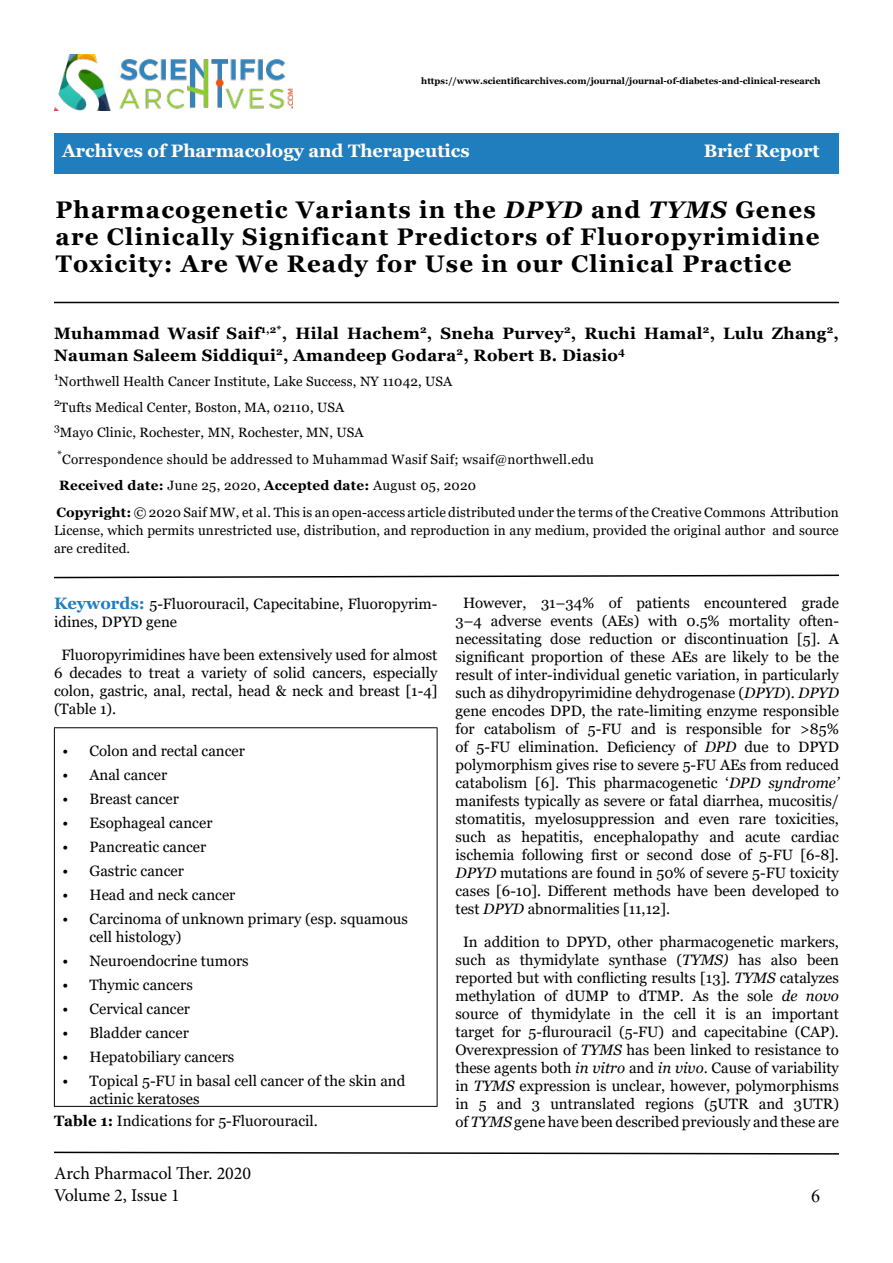
<style>
.page{position:relative;width:893px;height:1263px;background:#fff}
.page>*{position:absolute;margin:0;border:0;box-sizing:border-box;transform-origin:0 0}
.t1{font:700 24px/27px "Georgia";letter-spacing:.05em;color:#000}
.t2{font:700 18px "Georgia";color:#fff}
.t3{font:18px/21.6px "Minion Pro";letter-spacing:-.005em;color:#000}
.t4{font:18px "Times New Roman";color:#000}
.t5{font:700 16.5px/21.6px "Georgia";letter-spacing:.02em;color:#000101}
.t6{font:15px/18px "Georgia";color:#000}
.t7{font:15px/18px "Georgia";color:#010000}
.t8{font:13.5px/25.5px "Georgia";letter-spacing:.01em;color:#000}
.t9{font:13.5px/25.5px "Georgia";letter-spacing:.02em;color:#000101}
.t10{font:700 9px "Georgia";color:#000}
.s1{font-style:italic}
.s2{font-weight:700}
.s3{color:#000101}
.s4{font-weight:700;font-size:16.5px;color:#207ebe}
</style>
<div class="page">
<div style="left:54px;top:134px;width:785px;height:40px;background:#217ebe"></div>
<img style="left:54px;top:54px;width:238px;height:56px">
<svg style="left:54px;top:1151px;width:785px;height:4px"></svg>
<hr style="left:54px;top:302px;width:785px;height:1px;background:#000101">
<hr style="left:54px;top:727px;width:383px;height:1px;background:#000">
<hr style="left:54px;top:1106px;width:383px;height:1px;background:#000">
<hr style="left:54px;top:728px;width:1px;height:378px;background:#000">
<hr style="left:437px;top:728px;width:1px;height:378px;background:#000">
<svg style="left:54px;top:574px;width:785px;height:5px"></svg>
<p class="t10" style="left:421px;top:75px;width:401px">https://www.scientificarchives.com/journal/journal-of-diabetes-and-clinical-research</p>
<p class="t2" style="left:62px;top:139px;width:409px">Archives of Pharmacology and Therapeutics</p>
<p class="t2" style="left:704px;top:139px;width:117px">Brief Report</p>
<h1 class="t1" style="left:56px;top:196px;width:766px">Pharmacogenetic Variants in the <span class="s1">DPYD</span> and <span class="s1">TYMS</span> Genes are Clinically Significant Predictors of Fluoropyrimidine<br>Toxicity: Are We Ready for Use in our Clinical Practice</h1>
<p class="t5" style="left:54px;top:323px;width:786px">Muhammad Wasif Saif<sup>1,2*</sup>, Hilal Hachem<sup>2</sup>, Sneha Purvey<sup>2</sup>, Ruchi Hamal<sup>2</sup>, Lulu Zhang<sup>2</sup>,<br>Nauman Saleem Siddiqui<sup>2</sup>, Amandeep Godara<sup>2</sup>, Robert B. Diasio<sup>4</sup></p>
<p class="t8" style="left:54px;top:369px;width:400px"><sup>1</sup>Northwell Health Cancer Institute, Lake Success, NY 11042, USA<br><sup>2</sup>Tufts Medical Center, Boston, MA, 02110, USA<br><sup>3</sup>Mayo Clinic, Rochester, MN, Rochester, MN, USA</p>
<p class="t9" style="left:57px;top:447px;width:538px"><sup>*</sup>Correspondence should be addressed to Muhammad Wasif Saif; wsaif@northwell.edu<br><span class="s2">Received date:</span> June 25, 2020, <span class="s2">Accepted date:</span> August 05, 2020</p>
<p class="t8" style="left:54px;top:503px;width:786px;line-height:18px;text-align:justify"><span class="s2">Copyright:</span> © 2020 <span class="s3">Saif MW, et al.</span> This is an open-access article distributed under the terms of the Creative Commons Attribution License, which permits unrestricted use, distribution, and reproduction in any medium, provided the original author and source are credited.</p>
<p class="t7" style="left:54px;top:595px;width:385px"><span class="s4">Keywords:</span> 5-Fluorouracil, Capecitabine, Fluoropyrim&shy;idines, DPYD gene</p>
<p class="t7" style="left:54px;top:646px;width:385px;text-align:justify;text-indent:8px">Fluoropyrimidines have been extensively used for almost 6 decades to treat a variety of solid cancers, especially colon, gastric, anal, rectal, head &amp; neck and breast [1-4] (Table 1).</p>
<p class="t6" style="left:62px;top:742px;width:184px">• Colon and rectal cancer</p>
<p class="t6" style="left:62px;top:766px;width:106px">• Anal cancer</p>
<p class="t6" style="left:62px;top:790px;width:118px">• Breast cancer</p>
<p class="t6" style="left:62px;top:814px;width:152px">• Esophageal cancer</p>
<p class="t6" style="left:62px;top:838px;width:145px">• Pancreatic cancer</p>
<p class="t6" style="left:62px;top:862px;width:123px">• Gastric cancer</p>
<p class="t6" style="left:62px;top:886px;width:174px">• Head and neck cancer</p>
<p class="t6" style="left:89px;top:910px;width:320px;text-indent:-27px">• Carcinoma of unknown primary (esp. squamous cell histology)</p>
<p class="t6" style="left:62px;top:952px;width:188px">• Neuroendocrine tumors</p>
<p class="t6" style="left:62px;top:976px;width:132px">• Thymic cancers</p>
<p class="t6" style="left:62px;top:1000px;width:129px">• Cervical cancer</p>
<p class="t6" style="left:62px;top:1024px;width:128px">• Bladder cancer</p>
<p class="t6" style="left:62px;top:1048px;width:173px">• Hepatobiliary cancers</p>
<p class="t6" style="left:89px;top:1072px;width:317px;text-indent:-27px">• Topical 5-FU in basal cell cancer of the skin and actinic keratoses</p>
<p class="t7" style="left:54px;top:1112px;width:265px"><span class="s2">Table 1:</span> Indications for 5-Fluorouracil.</p>
<p class="t3" style="left:54px;top:1163px;width:199px">Arch Pharmacol Ther. 2020<br>Volume 2, Issue 1</p>
<p class="t6" style="left:455px;top:594px;width:385px;text-align:justify;text-indent:8px">However, 31–34% of patients encountered grade 3–4 adverse events (AEs) with 0.5% mortality often&shy;necessitating dose reduction or discontinuation [5]. A significant proportion of these AEs are likely to be the result of inter-individual genetic variation, in particularly such as dihydropyrimidine dehydrogenase (<span class="s1">DPYD</span>). <span class="s1">DPYD </span>gene encodes DPD, the rate-limiting enzyme responsible for catabolism of 5-FU and is responsible for &gt;85% of 5-FU elimination. Deficiency of <span class="s1">DPD</span> due to DPYD polymorphism gives rise to severe 5-FU AEs from reduced catabolism [6]. This pharmacogenetic ‘<span class="s1">DPD syndrome’ </span>manifests typically as severe or fatal diarrhea, mucositis/ stomatitis, myelosuppression and even rare toxicities, such as hepatitis, encephalopathy and acute cardiac ischemia following first or second dose of 5-FU [6-8].<br><span class="s1">DPYD</span> mutations are found in 50% of severe 5-FU toxicity cases [6-10]. Different methods have been developed to test <span class="s1">DPYD</span> abnormalities [11,12].</p>
<p class="t6" style="left:455px;top:933px;width:385px;text-align:center">In addition to DPYD, other pharmacogenetic markers, such as thymidylate synthase (<span class="s1">TYMS)</span> has also been reported but with conflicting results [13]. <span class="s1">TYMS</span> catalyzes methylation of dUMP to dTMP. As the sole <span class="s1">de novo </span>source of thymidylate in the cell it is an important target for 5-flurouracil (5-FU) and capecitabine (CAP).<br>Overexpression of <span class="s1">TYMS</span> has been linked to resistance to these agents both <span class="s1">in vitro</span> and <span class="s1">in vivo</span>. Cause of variability in <span class="s1">TYMS</span> expression is unclear, however, polymorphisms in 5 and 3 untranslated regions (5UTR and 3UTR) of <span class="s1">TYMS</span> gene have been described previously and these are</p>
<p class="t4" style="left:811px;top:1183px;width:10px">6</p>
</div>
